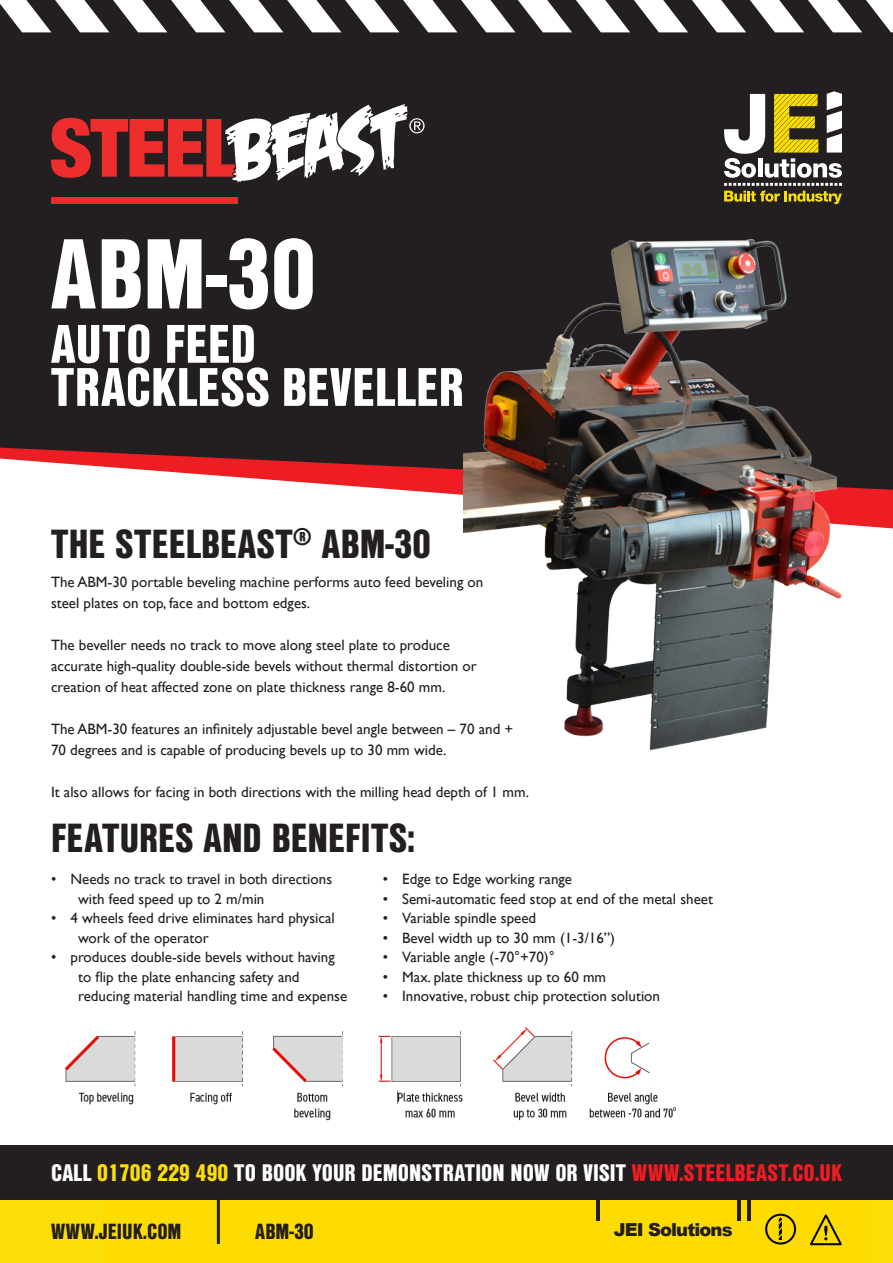
<style>
.page{position:relative;width:893px;height:1263px;background:#fff}
.page>*{position:absolute;margin:0;border:0;box-sizing:border-box;transform-origin:0 0}
.t1{font:900 96.3px "Nimbus San Con L";color:#fff}
.t2{font:900 52.65px/43.2px "Nimbus San Con L";color:#fff}
.t3{font:900 39.45px "Nimbus San Con L";color:#231f20}
.t4{font:900 23.25px "Nimbus San Con L";color:#fff}
.t5{font:900 21.3px "Nimbus San Con L";color:#231f20}
.t6{font:900 18px "Arial";letter-spacing:-.05em;color:#231f20}
.t7{font:15px/21px "Gill Sans";color:#231f20}
.s1{color:#fbde07}
.s2{color:#ee1d23}
</style>
<div class="page">
<svg style="left:402px;top:490px;width:491px;height:38px"></svg>
<div style="left:0;top:32px;width:893px;height:458px;background:#231f20"></div>
<div style="left:51px;top:198px;width:187px;height:6px;background:#ee282d"></div>
<svg style="left:0;top:0;width:891px;height:32px"></svg>
<svg style="left:724px;top:91px;width:118px;height:113px"></svg>
<svg style="left:51px;top:102px;width:374px;height:83px"></svg>
<div style="left:0;top:1199px;width:893px;height:64px;background:#fbde07"></div>
<div style="left:104px;top:1199px;width:772px;height:64px;background:#ffdc01"></div>
<hr style="left:596px;top:1199px;width:3px;height:21px;background:#231f20">
<hr style="left:738px;top:1199px;width:3px;height:21px;background:#231f20">
<hr style="left:747px;top:1199px;width:3px;height:21px;background:#231f20">
<svg style="left:779px;top:1217px;width:3px;height:23px"></svg>
<div style="left:765px;top:1214px;width:31px;height:30px;border:2px solid #040503;border-radius:50%"></div>
<svg style="left:810px;top:1214px;width:32px;height:32px"></svg>
<hr style="left:217px;top:1199px;width:3px;height:45px;background:#231f20">
<div style="left:0;top:1145px;width:893px;height:54px;background:#231f20"></div>
<img style="left:464px;top:239px;width:378px;height:512px">
<img style="left:64px;top:1027px;width:612px;height:94px">
<p class="t1" style="left:51px;top:201px;width:266px">ABM-30</p>
<p class="t2" style="left:51px;top:320px;width:414px">AUTO FEED<br>TRACKLESS BEVELLER</p>
<p class="t3" style="left:51px;top:514px;width:381px">THE STEELBEAST<sup>®</sup> ABM-30</p>
<p class="t7" style="left:51px;top:571px;width:434px">The ABM-30 portable beveling machine performs auto feed beveling on steel plates on top, face and bottom edges.</p>
<p class="t7" style="left:51px;top:634px;width:427px">The beveller needs no track to move along steel plate to produce accurate high-quality double-side bevels without thermal distortion or creation of heat affected zone on plate thickness range 8-60 mm.</p>
<p class="t7" style="left:51px;top:718px;width:464px">The ABM-30 features an infinitely adjustable bevel angle between – 70 and +<br>70 degrees and is capable of producing bevels up to 30 mm wide.</p>
<p class="t7" style="left:51px;top:781px;width:480px">It also allows for facing in both directions with the milling head depth of 1 mm.</p>
<p class="t3" style="left:51px;top:808px;width:366px">FEATURES AND BENEFITS:</p>
<p class="t7" style="left:78px;top:869px;width:256px;line-height:19.5px;text-indent:-27px">• Needs no track to travel in both directions with feed speed up to 2 m/min</p>
<p class="t7" style="left:78px;top:908px;width:258px;line-height:19.5px;text-indent:-27px">• 4 wheels feed drive eliminates hard physical work of the operator</p>
<p class="t7" style="left:78px;top:947px;width:271px;line-height:19.5px;text-indent:-27px">• produces double-side bevels without having to flip the plate enhancing safety and reducing material handling time and expense</p>
<p class="t7" style="left:383px;top:868px;width:191px">• Edge to Edge working range</p>
<p class="t7" style="left:383px;top:888px;width:332px">• Semi-automatic feed stop at end of the metal sheet</p>
<p class="t7" style="left:383px;top:907px;width:155px">• Variable spindle speed</p>
<p class="t7" style="left:383px;top:927px;width:234px">• Bevel width up to 30 mm (1-3/16”)</p>
<p class="t7" style="left:383px;top:946px;width:173px">• Variable angle (-70°+70)°</p>
<p class="t7" style="left:383px;top:966px;width:225px">• Max. plate thickness up to 60 mm</p>
<p class="t7" style="left:383px;top:985px;width:279px">• Innovative, robust chip protection solution</p>
<p class="t4" style="left:51px;top:1155px;width:792px">CALL <span class="s1">01706 229 490</span> TO BOOK YOUR DEMONSTRATION NOW OR VISIT <span class="s2">WWW.STEELBEAST.CO.UK</span></p>
<p class="t5" style="left:51px;top:1215px;width:132px">WWW.JEIUK.COM</p>
<p class="t5" style="left:255px;top:1215px;width:60px">ABM-30</p>
<p class="t6" style="left:614px;top:1216px;width:120px">JEI Solutions</p>
</div>
